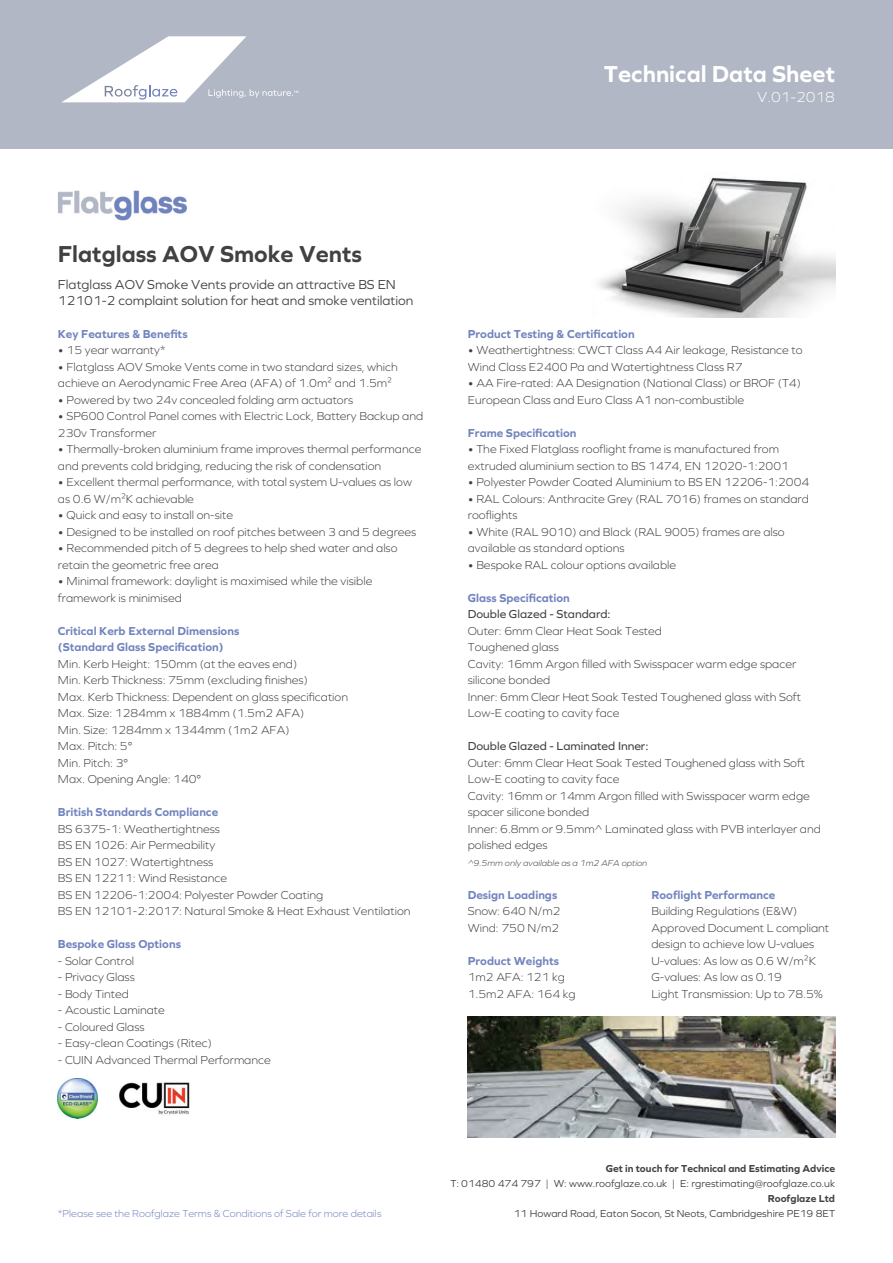
<style>
.page{position:relative;width:893px;height:1263px;background:#fff}
.page>*{position:absolute;margin:0;border:0;box-sizing:border-box;transform-origin:0 0}
.t1{font:700 24px "Graphie";color:#414042}
.t2{font:700 24px "Graphie";color:#fff}
.t3{font:300 15px "Graphie";color:#fff}
.t4{font:13.5px/16.2px "Graphie";color:#414042}
.t5{font:300 12px/16.5px "Graphie";color:#414042}
.t6{font:700 12px/16.5px "Graphie";color:#7184be}
.t7{font:12px "Graphie";color:#414042}
.t8{font:10.5px "Graphie";color:#414042}
.t9{font:300 10.5px "Graphie";color:#7184be}
.t10{font:700 10.5px "Graphie";color:#414042}
.t11{font:italic 300 9px "Graphie";color:#414042}
</style>
<div class="page">
<div style="left:0;top:0;width:893px;height:149px;background:#b1b7c5"></div>
<svg style="left:62px;top:36px;width:236px;height:66px"></svg>
<img style="left:58px;top:191px;width:128px;height:30px">
<img style="left:598px;top:177px;width:237px;height:140px">
<img style="left:58px;top:1078px;width:40px;height:40px">
<img style="left:119px;top:1082px;width:71px;height:33px">
<img style="left:468px;top:1016px;width:367px;height:122px">
<h1 class="t2" style="left:604px;top:60px;width:233px">Technical Data Sheet</h1>
<p class="t3" style="left:757px;top:89px;width:79px">V.01-2018</p>
<h1 class="t1" style="left:58px;top:240px;width:306px">Flatglass AOV Smoke Vents</h1>
<p class="t4" style="left:58px;top:276px;width:357px">Flatglass AOV Smoke Vents provide an attractive BS EN<br>12101-2 complaint solution for heat and smoke ventilation</p>
<p class="t6" style="left:58px;top:325px;width:131px">Key Features &amp; Benefits</p>
<p class="t5" style="left:58px;top:342px;width:109px">• 15 year warranty*</p>
<p class="t5" style="left:58px;top:358px;width:341px">• Flatglass AOV Smoke Vents come in two standard sizes, which achieve an Aerodynamic Free Area (AFA) of 1.0m² and 1.5m²</p>
<p class="t5" style="left:58px;top:391px;width:297px">• Powered by two 24v concealed folding arm actuators</p>
<p class="t5" style="left:58px;top:408px;width:367px">• SP600 Control Panel comes with Electric Lock, Battery Backup and<br>230v Transformer</p>
<p class="t5" style="left:58px;top:441px;width:365px">• Thermally-broken aluminium frame improves thermal performance and prevents cold bridging, reducing the risk of condensation</p>
<p class="t5" style="left:58px;top:474px;width:356px">• Excellent thermal performance, with total system U-values as low as 0.6 W/m²K achievable</p>
<p class="t5" style="left:58px;top:507px;width:177px">• Quick and easy to install on-site</p>
<p class="t5" style="left:58px;top:523px;width:360px">• Designed to be installed on roof pitches between 3 and 5 degrees</p>
<p class="t5" style="left:58px;top:540px;width:341px">• Recommended pitch of 5 degrees to help shed water and also retain the geometric free area</p>
<p class="t5" style="left:58px;top:573px;width:316px">• Minimal framework: daylight is maximised while the visible framework is minimised</p>
<p class="t6" style="left:58px;top:622px;width:183px">Critical Kerb External Dimensions (Standard Glass Specification)</p>
<p class="t5" style="left:58px;top:655px;width:292px">Min. Kerb Height: 150mm (at the eaves end)<br>Min. Kerb Thickness: 75mm (excluding finishes)<br>Max. Kerb Thickness: Dependent on glass specification Max. Size: 1284mm x 1884mm (1.5m2 AFA)<br>Min. Size: 1284mm x 1344mm (1m2 AFA)<br>Max. Pitch: 5°<br>Min. Pitch: 3°<br>Max. Opening Angle: 140°</p>
<p class="t6" style="left:58px;top:803px;width:162px">British Standards Compliance</p>
<p class="t5" style="left:58px;top:820px;width:354px">BS 6375-1: Weathertightness<br>BS EN 1026: Air Permeability<br>BS EN 1027: Watertightness<br>BS EN 12211: Wind Resistance<br>BS EN 12206-1:2004: Polyester Powder Coating<br>BS EN 12101-2:2017: Natural Smoke &amp; Heat Exhaust Ventilation</p>
<p class="t6" style="left:58px;top:935px;width:125px">Bespoke Glass Options</p>
<p class="t5" style="left:58px;top:952px;width:78px">- Solar Control</p>
<p class="t5" style="left:58px;top:969px;width:78px">- Privacy Glass</p>
<p class="t5" style="left:58px;top:985px;width:73px">- Body Tinted</p>
<p class="t5" style="left:58px;top:1002px;width:109px">- Acoustic Laminate</p>
<p class="t5" style="left:58px;top:1018px;width:88px">- Coloured Glass</p>
<p class="t5" style="left:58px;top:1035px;width:156px">- Easy-clean Coatings (Ritec)</p>
<p class="t5" style="left:58px;top:1051px;width:214px">- CUIN Advanced Thermal Performance</p>
<p class="t6" style="left:468px;top:325px;width:168px">Product Testing &amp; Certification</p>
<p class="t5" style="left:468px;top:342px;width:336px">• Weathertightness: CWCT Class A4 Air leakage, Resistance to<br>Wind Class E2400 Pa and Watertightness Class R7</p>
<p class="t5" style="left:468px;top:375px;width:335px">• AA Fire-rated: AA Designation (National Class) or BROF (T4)<br>European Class and Euro Class A1 non-combustible</p>
<p class="t6" style="left:468px;top:424px;width:110px">Frame Specification</p>
<p class="t5" style="left:468px;top:441px;width:323px">• The Fixed Flatglass rooflight frame is manufactured from extruded aluminium section to BS 1474, EN 12020-1:2001</p>
<p class="t5" style="left:468px;top:474px;width:343px">• Polyester Powder Coated Aluminium to BS EN 12206-1:2004</p>
<p class="t5" style="left:468px;top:490px;width:343px">• RAL Colours: Anthracite Grey (RAL 7016) frames on standard rooflights</p>
<p class="t5" style="left:468px;top:523px;width:318px">• White (RAL 9010) and Black (RAL 9005) frames are also available as standard options</p>
<p class="t5" style="left:468px;top:556px;width:210px">• Bespoke RAL colour options available</p>
<p class="t6" style="left:468px;top:589px;width:104px">Glass Specification</p>
<p class="t7" style="left:468px;top:607px;width:144px">Double Glazed - Standard:</p>
<p class="t5" style="left:468px;top:622px;width:335px">Outer: 6mm Clear Heat Soak Tested<br>Toughened glass<br>Cavity: 16mm Argon filled with Swisspacer warm edge spacer silicone bonded<br>Inner: 6mm Clear Heat Soak Tested Toughened glass with Soft Low-E coating to cavity face</p>
<p class="t7" style="left:468px;top:739px;width:182px">Double Glazed - Laminated Inner:</p>
<p class="t5" style="left:468px;top:754px;width:355px">Outer: 6mm Clear Heat Soak Tested Toughened glass with Soft Low-E coating to cavity face<br>Cavity: 16mm or 14mm Argon filled with Swisspacer warm edge spacer silicone bonded<br>Inner: 6.8mm or 9.5mm^ Laminated glass with PVB interlayer and polished edges</p>
<p class="t11" style="left:468px;top:857px;width:181px">^9.5mm only available as a 1m2 AFA option</p>
<p class="t6" style="left:468px;top:886px;width:91px">Design Loadings</p>
<p class="t5" style="left:468px;top:903px;width:94px">Snow: 640 N/m2<br>Wind: 750 N/m2</p>
<p class="t6" style="left:468px;top:952px;width:93px">Product Weights</p>
<p class="t5" style="left:468px;top:969px;width:109px">1m2 AFA: 121 kg<br>1.5m2 AFA: 164 kg</p>
<p class="t6" style="left:651px;top:886px;width:125px">Rooflight Performance</p>
<p class="t5" style="left:651px;top:903px;width:179px">Building Regulations (E&amp;W)<br>Approved Document L compliant design to achieve low U-values<br>U-values: As low as 0.6 W/m²K<br>G-values: As low as 0.19<br>Light Transmission: Up to 78.5%</p>
<p class="t9" style="left:58px;top:1207px;width:325px">*Please see the Roofglaze Terms &amp; Conditions of Sale for more details</p>
<p class="t10" style="left:606px;top:1162px;width:231px">Get in touch for Technical and Estimating Advice</p>
<p class="t8" style="left:450px;top:1177px;width:386px">T: 01480 474 797 | W: www.roofglaze.co.uk | E: rgrestimating@roofglaze.co.uk</p>
<p class="t10" style="left:768px;top:1192px;width:69px">Roofglaze Ltd</p>
<p class="t8" style="left:514px;top:1207px;width:323px">11 Howard Road, Eaton Socon, St Neots, Cambridgeshire PE19 8ET</p>
</div>
